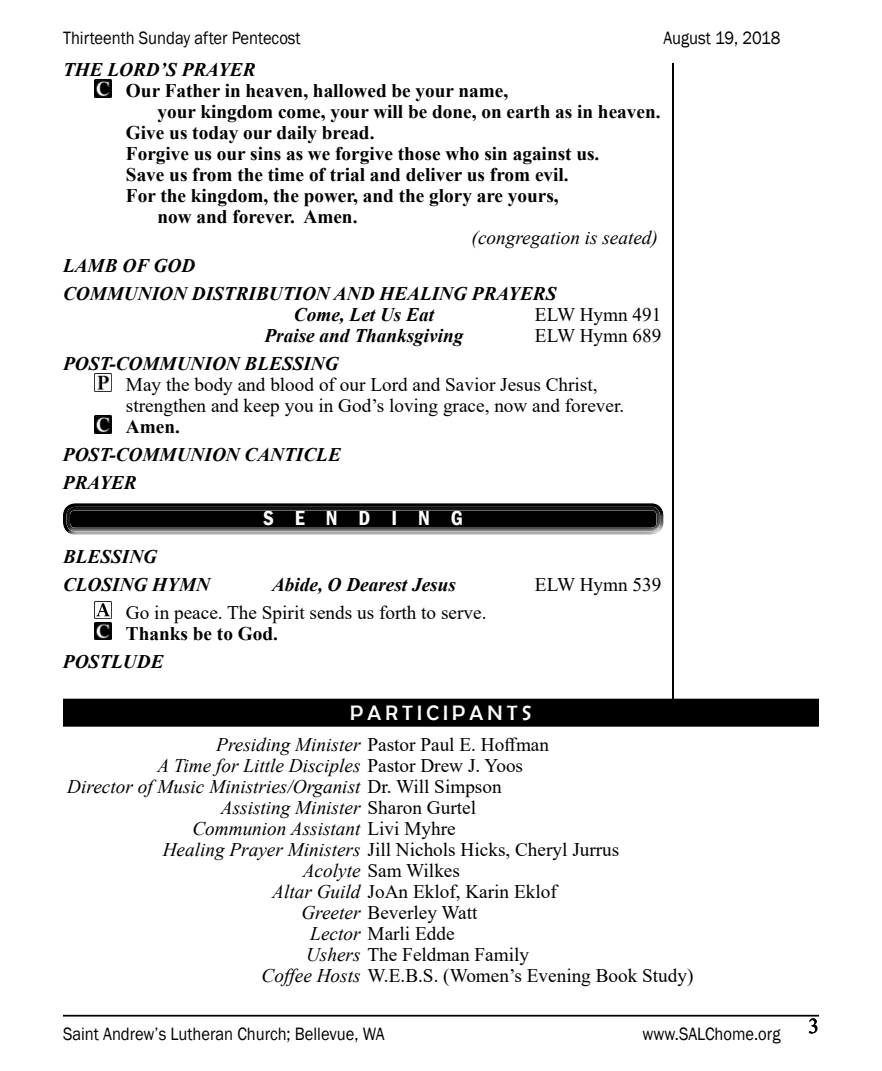
<style>
.page{position:relative;width:882px;height:1071px;background:#fff}
.page>*{position:absolute;margin:0;border:0;box-sizing:border-box;transform-origin:0 0}
.t1{font:21px "Berlin Sans FB";letter-spacing:.2em;color:#fff}
.t2{font:600 condensed 21px "Franklin Gothic";letter-spacing:1em;color:#fff}
.t3{font:21px "Times New Roman";color:#000}
.t4{font:19.25px/21px "Times New Roman";color:#000}
.t5{font:700 19.25px "Times New Roman";color:#000}
.t6{font:italic 700 19.25px/28px "Times New Roman";color:#000}
.t7{font:italic 19.25px "Times New Roman";color:#000}
.t8{font:18.38px "Franklin Gothic";color:#000;scale:.9 1}
.s1{font-style:italic}
.s2{font-style:normal}
</style>
<div class="page">
<hr style="left:672px;top:63px;width:2px;height:945px;background:#000">
<hr style="left:63px;top:1015px;width:756px;height:2px;background:#000">
<img style="left:94px;top:80px;width:18px;height:17px">
<img style="left:94px;top:374px;width:18px;height:17px">
<img style="left:94px;top:416px;width:18px;height:17px">
<div style="left:62px;top:509px;width:603px;height:26px;background:#b4b4b4"></div>
<div style="left:62px;top:496px;width:603px;height:37px;background:#000;opacity:.75"></div>
<img style="left:94px;top:601px;width:18px;height:18px">
<img style="left:94px;top:622px;width:18px;height:18px">
<div style="left:63px;top:701px;width:756px;height:307px;background:#fff"></div>
<div style="left:63px;top:699px;width:756px;height:28px;background:#000"></div>
<p class="t8" style="left:63px;top:27px;width:266px">Thirteenth Sunday after Pentecost</p>
<p class="t8" style="left:663px;top:27px;width:131px">August 19, 2018</p>
<p class="t6" style="left:63px;top:55px;width:194px">THE LORD’S PRAYER</p>
<p class="t5" style="left:126px;top:77px;width:384px">Our Father in heaven, hallowed be your name,</p>
<p class="t5" style="left:158px;top:98px;width:505px">your kingdom come, your will be done, on earth as in heaven.</p>
<p class="t5" style="left:126px;top:119px;width:250px">Give us today our daily bread.</p>
<p class="t5" style="left:126px;top:140px;width:475px">Forgive us our sins as we forgive those who sin against us.</p>
<p class="t5" style="left:126px;top:161px;width:444px">Save us from the time of trial and deliver us from evil.</p>
<p class="t5" style="left:126px;top:182px;width:434px">For the kingdom, the power, and the glory are yours,</p>
<p class="t5" style="left:158px;top:203px;width:201px">now and forever. Amen.</p>
<p class="t7" style="left:472px;top:224px;width:188px">(congregation is seated)</p>
<p class="t6" style="left:63px;top:251px;width:495px">LAMB OF GOD<br>COMMUNION DISTRIBUTION AND HEALING PRAYERS</p>
<p class="t6" style="left:294px;top:300px;width:142px">Come, Let Us Eat</p>
<p class="t4" style="left:535px;top:304px;width:128px">ELW Hymn 491</p>
<p class="t6" style="left:265px;top:321px;width:200px">Praise and Thanksgiving</p>
<p class="t4" style="left:535px;top:325px;width:128px">ELW Hymn 689</p>
<p class="t6" style="left:63px;top:349px;width:277px">POST-COMMUNION BLESSING</p>
<p class="t4" style="left:126px;top:373px;width:500px">May the body and blood of our Lord and Savior Jesus Christ, strengthen and keep you in God’s loving grace, now and forever.</p>
<p class="t5" style="left:126px;top:413px;width:55px">Amen.</p>
<p class="t6" style="left:63px;top:440px;width:279px">POST-COMMUNION CANTICLE<br>PRAYER</p>
<p class="t2" style="left:263px;top:504px;width:202px">SENDING</p>
<p class="t6" style="left:63px;top:542px;width:149px">BLESSING<br>CLOSING HYMN</p>
<p class="t6" style="left:272px;top:570px;width:185px">Abide, O Dearest Jesus</p>
<p class="t4" style="left:535px;top:573px;width:128px">ELW Hymn 539</p>
<p class="t4" style="left:126px;top:601px;width:362px">Go in peace. The Spirit sends us forth to serve.</p>
<p class="t5" style="left:126px;top:619px;width:153px">Thanks be to God.</p>
<p class="t6" style="left:63px;top:647px;width:102px">POSTLUDE</p>
<p class="t1" style="left:350px;top:701px;width:183px">PARTICIPANTS</p>
<p class="t4" style="left:216px;top:734px;width:334px"><span class="s1">Presiding Minister</span> Pastor Paul E. Hoffman</p>
<p class="t7" style="left:158px;top:752px;width:367px">A Time for Little Disciples <span class="s2">Pastor Drew J. Yoos</span></p>
<p class="t7" style="left:67px;top:774px;width:436px">Director of Music Ministries/Organist <span class="s2">Dr. Will Simpson</span></p>
<p class="t7" style="left:221px;top:795px;width:257px">Assisting Minister <span class="s2">Sharon Gurtel</span></p>
<p class="t7" style="left:192px;top:816px;width:265px">Communion Assistant <span class="s2">Livi Myhre</span></p>
<p class="t4" style="left:163px;top:839px;width:458px"><span class="s1">Healing Prayer Ministers</span> Jill Nichols Hicks, Cheryl Jurrus</p>
<p class="t4" style="left:303px;top:860px;width:159px"><span class="s1">Acolyte</span> Sam Wilkes</p>
<p class="t4" style="left:272px;top:881px;width:286px"><span class="s1">Altar Guild</span> JoAn Eklof, Karin Eklof</p>
<p class="t4" style="left:301px;top:902px;width:177px"><span class="s1">Greeter</span> Beverley Watt</p>
<p class="t4" style="left:310px;top:923px;width:146px"><span class="s1">Lector</span> Marli Edde</p>
<p class="t4" style="left:306px;top:944px;width:225px"><span class="s1">Ushers</span> The Feldman Family</p>
<p class="t4" style="left:262px;top:965px;width:433px"><span class="s1">Coffee Hosts</span> W.E.B.S. (Women’s Evening Book Study)</p>
<p class="t8" style="left:63px;top:1022px;width:359px">Saint Andrew’s Lutheran Church; Bellevue, WA</p>
<p class="t8" style="left:643px;top:1022px;width:155px">www.SALChome.org</p>
<p class="t3" style="left:808px;top:1011px;width:12px">3</p>
</div>
